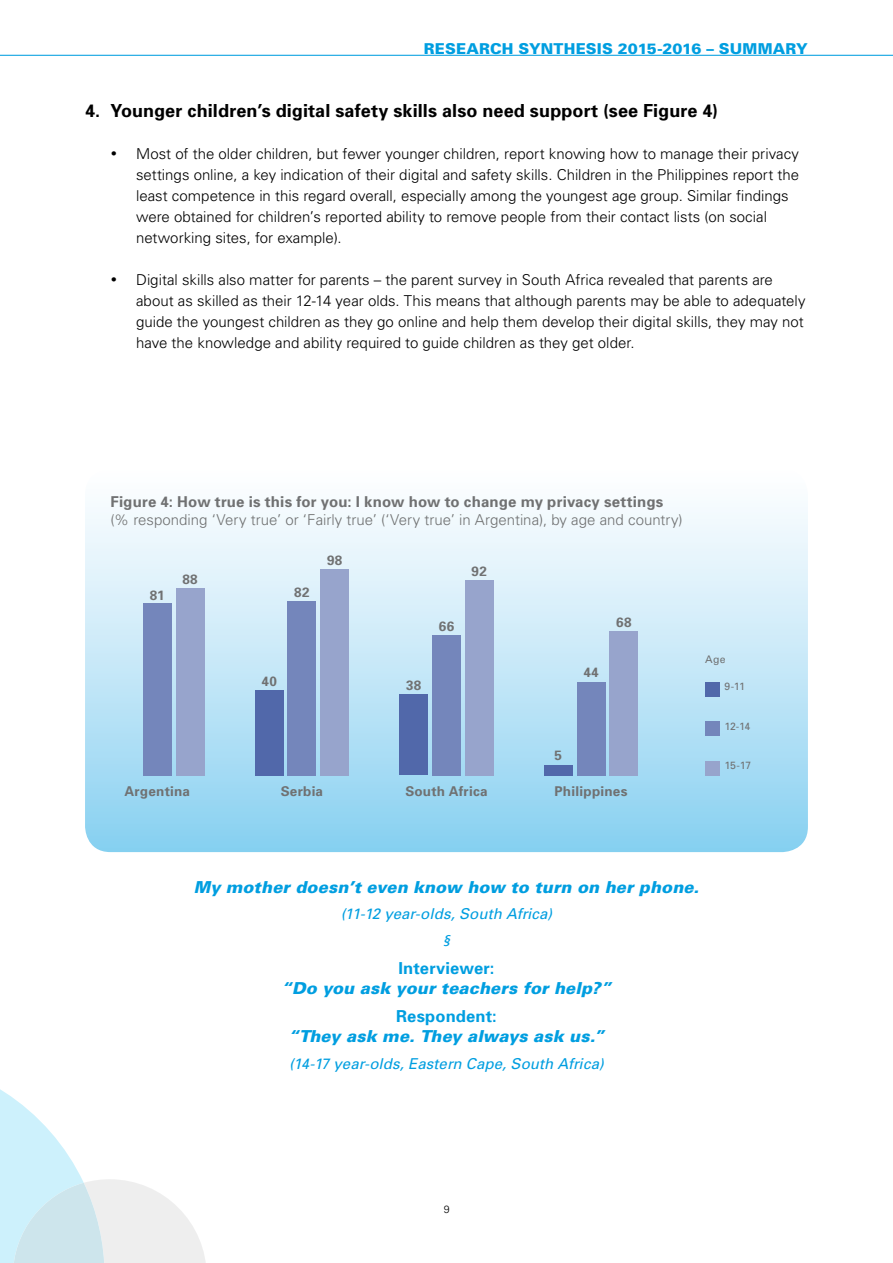
<style>
.page{position:relative;width:893px;height:1263px;background:#fff}
.page>*{position:absolute;margin:0;border:0;box-sizing:border-box;transform-origin:0 0}
.t1{font:700 18px "Univers";letter-spacing:.005em;color:#000}
.t2{font:italic 900 16.5px "Univers";letter-spacing:.01em;color:#009ee0}
.t3{font:700 16.5px "Univers";letter-spacing:.01em;color:#009ee0}
.t4{font:300 15px/21px "Univers";color:#000}
.t5{font:300 15px "Univers";color:#707172}
.t6{font:italic 15px/26.5px "Univers";letter-spacing:.005em;color:#009ee0;text-align:center}
.t7{font:700 15px "Univers";letter-spacing:.01em;color:#707172}
.t8{font:900 15px "Univers";letter-spacing:.01em;color:#009ee0}
.t9{font:700 13.5px "Univers";letter-spacing:.015em;color:#707172}
.t10{font:10.5px "Univers";letter-spacing:-.015em;color:#707172}
.t11{font:300 10.5px "Univers";color:#000}
</style>
<div class="page">
<hr style="left:0;top:55px;width:893px;height:1px;background:#009ee0">
<svg style="left:85px;top:507px;width:723px;height:345px"></svg>
<div style="left:143px;top:603px;width:28px;height:172px;background:#7486bb"></div>
<div style="left:176px;top:588px;width:28px;height:187px;background:#97a4cc"></div>
<div style="left:400px;top:694px;width:28px;height:81px;background:#5168aa"></div>
<div style="left:432px;top:635px;width:28px;height:140px;background:#7486bb"></div>
<div style="left:465px;top:580px;width:28px;height:195px;background:#97a4cc"></div>
<div style="left:255px;top:690px;width:28px;height:85px;background:#5168aa"></div>
<div style="left:288px;top:601px;width:28px;height:174px;background:#7486bb"></div>
<div style="left:321px;top:569px;width:28px;height:206px;background:#97a4cc"></div>
<div style="left:544px;top:765px;width:28px;height:10px;background:#5168aa"></div>
<div style="left:577px;top:682px;width:28px;height:93px;background:#7486bb"></div>
<div style="left:610px;top:631px;width:28px;height:144px;background:#97a4cc"></div>
<div style="left:705px;top:682px;width:15px;height:14px;background:#5168aa"></div>
<div style="left:705px;top:721px;width:15px;height:15px;background:#7486bb"></div>
<div style="left:705px;top:761px;width:15px;height:15px;background:#97a4cc"></div>
<svg style="left:0;top:1089px;width:206px;height:174px"></svg>
<p class="t8" style="left:424px;top:40px;width:386px">RESEARCH SYNTHESIS 2015-2016 – SUMMARY</p>
<p class="t1" style="left:85px;top:99px;width:635px">4. Younger children’s digital safety skills also need support (see Figure 4)</p>
<p class="t4" style="left:136px;top:143px;width:665px;text-indent:-26px">• Most of the older children, but fewer younger children, report knowing how to manage their privacy settings online, a key indication of their digital and safety skills. Children in the Philippines report the least competence in this regard overall, especially among the youngest age group. Similar findings were obtained for children’s reported ability to remove people from their contact lists (on social networking sites, for example).</p>
<p class="t4" style="left:136px;top:269px;width:671px;text-indent:-26px">• Digital skills also matter for parents – the parent survey in South Africa revealed that parents are about as skilled as their 12-14 year olds. This means that although parents may be able to adequately guide the youngest children as they go online and help them develop their digital skills, they may not have the knowledge and ability required to guide children as they get older.</p>
<p class="t7" style="left:111px;top:492px;width:554px">Figure 4: How true is this for you: I know how to change my privacy settings</p>
<p class="t5" style="left:111px;top:511px;width:574px">(% responding ‘Very true’ or ‘Fairly true’ (‘Very true’ in Argentina), by age and country)</p>
<p class="t9" style="left:150px;top:586px;width:16px">81</p>
<p class="t9" style="left:182px;top:570px;width:17px">88</p>
<p class="t9" style="left:125px;top:782px;width:67px">Argentina</p>
<p class="t9" style="left:294px;top:584px;width:17px">82</p>
<p class="t9" style="left:327px;top:551px;width:17px">98</p>
<p class="t9" style="left:261px;top:673px;width:17px">40</p>
<p class="t9" style="left:281px;top:782px;width:44px">Serbia</p>
<p class="t9" style="left:472px;top:562px;width:17px">92</p>
<p class="t9" style="left:439px;top:618px;width:17px">66</p>
<p class="t9" style="left:406px;top:676px;width:17px">38</p>
<p class="t9" style="left:405px;top:782px;width:84px">South Africa</p>
<p class="t9" style="left:583px;top:664px;width:17px">44</p>
<p class="t9" style="left:616px;top:613px;width:17px">68</p>
<p class="t9" style="left:555px;top:747px;width:9px">5</p>
<p class="t9" style="left:555px;top:782px;width:74px">Philippines</p>
<p class="t10" style="left:705px;top:652px;width:22px">Age</p>
<p class="t10" style="left:724px;top:680px;width:22px">9-11</p>
<p class="t10" style="left:724px;top:719px;width:28px">12-14</p>
<p class="t10" style="left:724px;top:759px;width:28px">15-17</p>
<p class="t2" style="left:194px;top:877px;width:507px">My mother doesn’t even know how to turn on her phone.</p>
<p class="t6" style="left:341px;top:900px;width:213px">(11-12 year-olds, South Africa) §</p>
<p class="t3" style="left:398px;top:958px;width:98px">Interviewer:</p>
<p class="t2" style="left:281px;top:978px;width:332px">“Do you ask your teachers for help?”</p>
<p class="t3" style="left:396px;top:1006px;width:102px">Respondent:</p>
<p class="t2" style="left:288px;top:1026px;width:318px">“They ask me. They always ask us.”</p>
<p class="t6" style="left:289px;top:1050px;width:316px">(14-17 year-olds, Eastern Cape, South Africa)</p>
<p class="t11" style="left:444px;top:1202px;width:7px">9</p>
</div>
